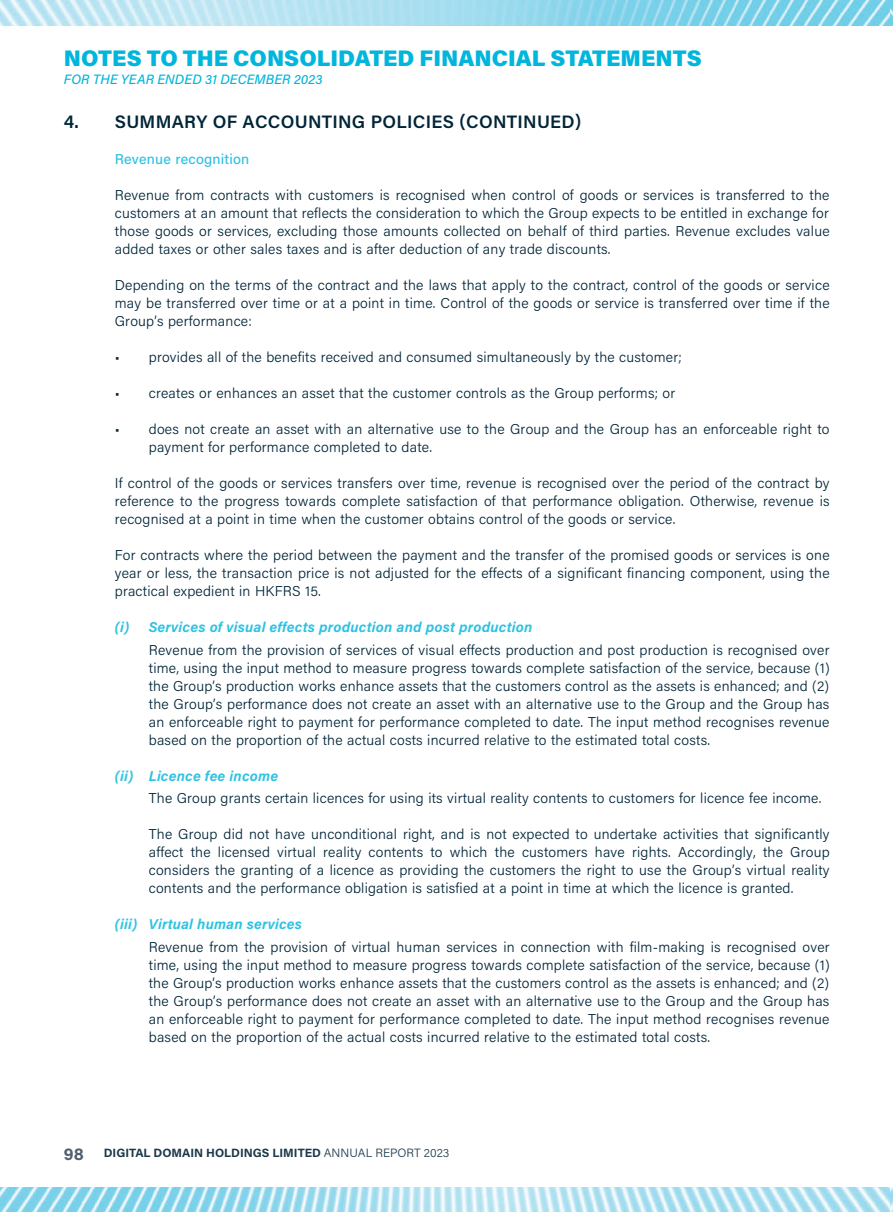
<style>
.page{position:relative;width:893px;height:1212px;background:#fff}
.page>*{position:absolute;margin:0;border:0;box-sizing:border-box;transform-origin:0 0}
.t1{font:900 22.5px "Acumin Pro";color:#00b6dc}
.t2{font:600 18px "Acumin Pro";letter-spacing:.015em;color:#002538}
.t3{font:300 14.25px/18px "Acumin Pro";letter-spacing:.015em;color:#002538;text-align:justify}
.t4{font:italic 700 14.25px "Acumin Pro";letter-spacing:.015em;color:#2fc2e2}
.t5{font:500 14.25px "Acumin Pro";letter-spacing:.015em;color:#2fc2e2}
.t6{font:italic 500 13.5px "Acumin Pro";letter-spacing:.01em;color:#00b6dc}
.t7{font:700 12px "Acumin Pro";color:#1b394a}
.s1{font-size:17.25px;color:#525f6f}
.s2{font-weight:300}
</style>
<div class="page">
<img style="left:0;top:0;width:891px;height:1212px">
<img style="left:891px;top:0;width:2px;height:1212px">
<div style="left:0;top:26px;width:893px;height:1160px;background:#fff"></div>
<h1 class="t1" style="left:64px;top:42px;width:640px">NOTES TO THE CONSOLIDATED FINANCIAL STATEMENTS</h1>
<p class="t6" style="left:64px;top:70px;width:260px">FOR THE YEAR ENDED 31 DECEMBER 2023</p>
<p class="t2" style="left:64px;top:109px;width:519px">4. SUMMARY OF ACCOUNTING POLICIES (CONTINUED)</p>
<p class="t5" style="left:115px;top:149px;width:136px">Revenue recognition</p>
<p class="t3" style="left:115px;top:185px;width:716px">Revenue from contracts with customers is recognised when control of goods or services is transferred to the customers at an amount that reflects the consideration to which the Group expects to be entitled in exchange for those goods or services, excluding those amounts collected on behalf of third parties. Revenue excludes value added taxes or other sales taxes and is after deduction of any trade discounts.</p>
<p class="t3" style="left:115px;top:275px;width:716px">Depending on the terms of the contract and the laws that apply to the contract, control of the goods or service may be transferred over time or at a point in time. Control of the goods or service is transferred over time if the Group’s performance:</p>
<p class="t3" style="left:115px;top:347px;width:568px">• provides all of the benefits received and consumed simultaneously by the customer;</p>
<p class="t3" style="left:115px;top:383px;width:562px">• creates or enhances an asset that the customer controls as the Group performs; or</p>
<p class="t3" style="left:149px;top:419px;width:682px;text-indent:-34px">• does not create an asset with an alternative use to the Group and the Group has an enforceable right to payment for performance completed to date.</p>
<p class="t3" style="left:115px;top:473px;width:716px">If control of the goods or services transfers over time, revenue is recognised over the period of the contract by reference to the progress towards complete satisfaction of that performance obligation. Otherwise, revenue is recognised at a point in time when the customer obtains control of the goods or service.</p>
<p class="t3" style="left:115px;top:545px;width:716px">For contracts where the period between the payment and the transfer of the promised goods or services is one year or less, the transaction price is not adjusted for the effects of a significant financing component, using the practical expedient in HKFRS 15.</p>
<p class="t4" style="left:115px;top:617px;width:419px">(i) Services of visual effects production and post production</p>
<p class="t3" style="left:149px;top:640px;width:682px">Revenue from the provision of services of visual effects production and post production is recognised over time, using the input method to measure progress towards complete satisfaction of the service, because (1) the Group’s production works enhance assets that the customers control as the assets is enhanced; and (2) the Group’s performance does not create an asset with an alternative use to the Group and the Group has an enforceable right to payment for performance completed to date. The input method recognises revenue based on the proportion of the actual costs incurred relative to the estimated total costs.</p>
<p class="t4" style="left:115px;top:765px;width:165px">(ii) Licence fee income</p>
<p class="t3" style="left:149px;top:789px;width:674px">The Group grants certain licences for using its virtual reality contents to customers for licence fee income.</p>
<p class="t3" style="left:149px;top:825px;width:682px">The Group did not have unconditional right, and is not expected to undertake activities that significantly affect the licensed virtual reality contents to which the customers have rights. Accordingly, the Group considers the granting of a licence as providing the customers the right to use the Group’s virtual reality contents and the performance obligation is satisfied at a point in time at which the licence is granted.</p>
<p class="t4" style="left:115px;top:914px;width:189px">(iii) Virtual human services</p>
<p class="t3" style="left:149px;top:937px;width:682px">Revenue from the provision of virtual human services in connection with film-making is recognised over time, using the input method to measure progress towards complete satisfaction of the service, because (1) the Group’s production works enhance assets that the customers control as the assets is enhanced; and (2) the Group’s performance does not create an asset with an alternative use to the Group and the Group has an enforceable right to payment for performance completed to date. The input method recognises revenue based on the proportion of the actual costs incurred relative to the estimated total costs.</p>
<p class="t7" style="left:64px;top:1145px;width:387px"><span class="s1">98</span> DIGITAL DOMAIN HOLDINGS LIMITED <span class="s2">ANNUAL REPORT 2023</span></p>
</div>
